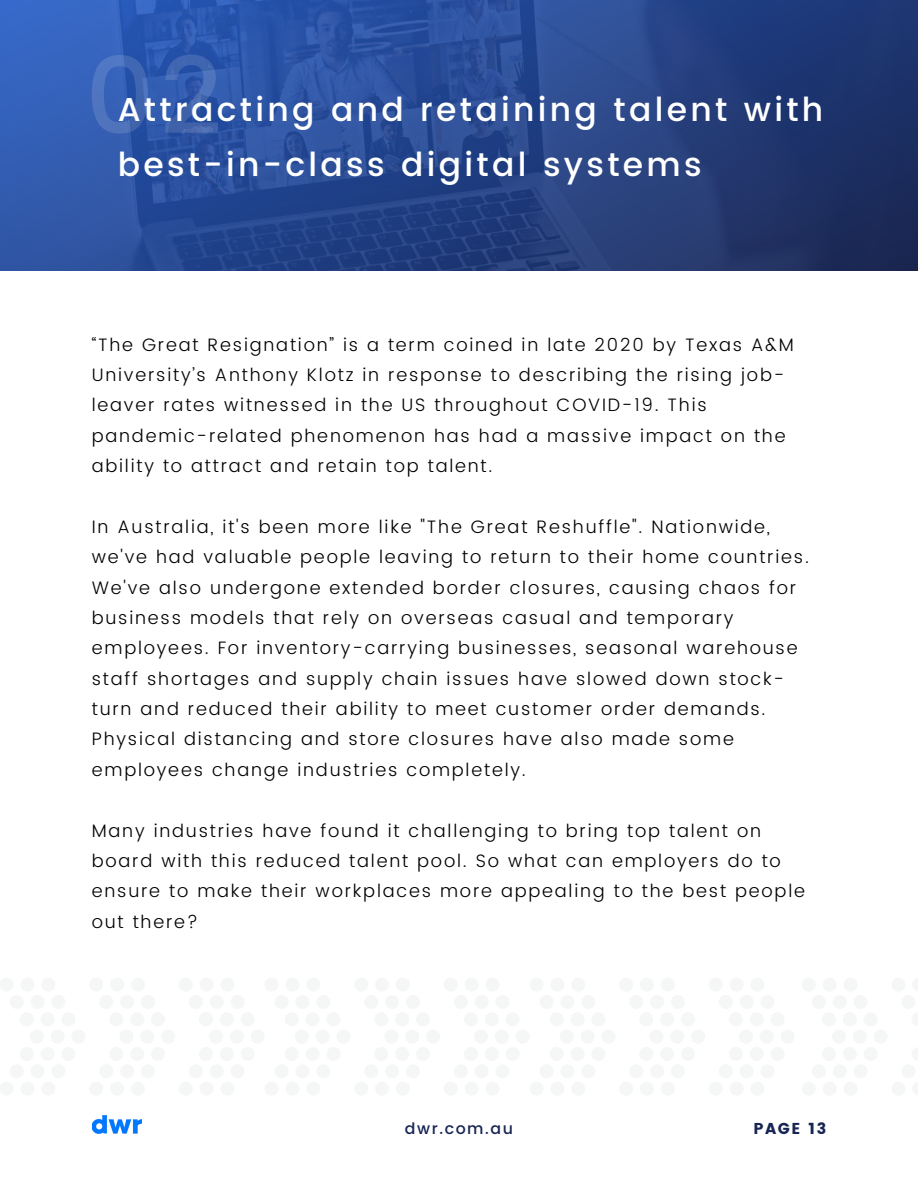
<style>
.page{position:relative;width:918px;height:1188px;background:#fff}
.page>*{position:absolute;margin:0;border:0;box-sizing:border-box;transform-origin:0 0}
.t1{font:500 108px "Poppins";color:#efefef}
.t2{font:500 33px/55.2px "Poppins";letter-spacing:.1em;color:#fff}
.t3{font:300 18px/30.3px "Poppins";letter-spacing:.1em;color:#000}
.t4{font:500 15.75px "Poppins";letter-spacing:.1em;color:#172554}
.t5{font:15.75px "Poppins";letter-spacing:.1em;color:#172554}
</style>
<div class="page">
<img style="left:0;top:0;width:918px;height:270px">
<img style="left:92px;top:1115px;width:50px;height:18px">
<h1 class="t1" style="left:85px;top:33px;width:138px">02</h1>
<h2 class="t2" style="left:118px;top:82px;width:707px">Attracting and retaining talent with best-in-class digital systems</h2>
<p class="t3" style="left:92px;top:329px;width:704px">“The Great Resignation” is a term coined in late 2020 by Texas A&amp;M University’s Anthony Klotz in response to describing the rising job&shy;leaver rates witnessed in the US throughout COVID-19. This pandemic-related phenomenon has had a massive impact on the ability to attract and retain top talent.</p>
<p class="t3" style="left:92px;top:511px;width:719px">In Australia, it's been more like "The Great Reshuffle". Nationwide, we've had valuable people leaving to return to their home countries.<br>We've also undergone extended border closures, causing chaos for business models that rely on overseas casual and temporary employees. For inventory-carrying businesses, seasonal warehouse staff shortages and supply chain issues have slowed down stock&shy;turn and reduced their ability to meet customer order demands.<br>Physical distancing and store closures have also made some employees change industries completely.</p>
<p class="t3" style="left:92px;top:815px;width:715px">Many industries have found it challenging to bring top talent on board with this reduced talent pool. So what can employers do to ensure to make their workplaces more appealing to the best people out there?</p>
<p class="t4" style="left:405px;top:1119px;width:110px">dwr.com.au</p>
<p class="t5" style="left:754px;top:1119px;width:74px">PAGE 13</p>
</div>
